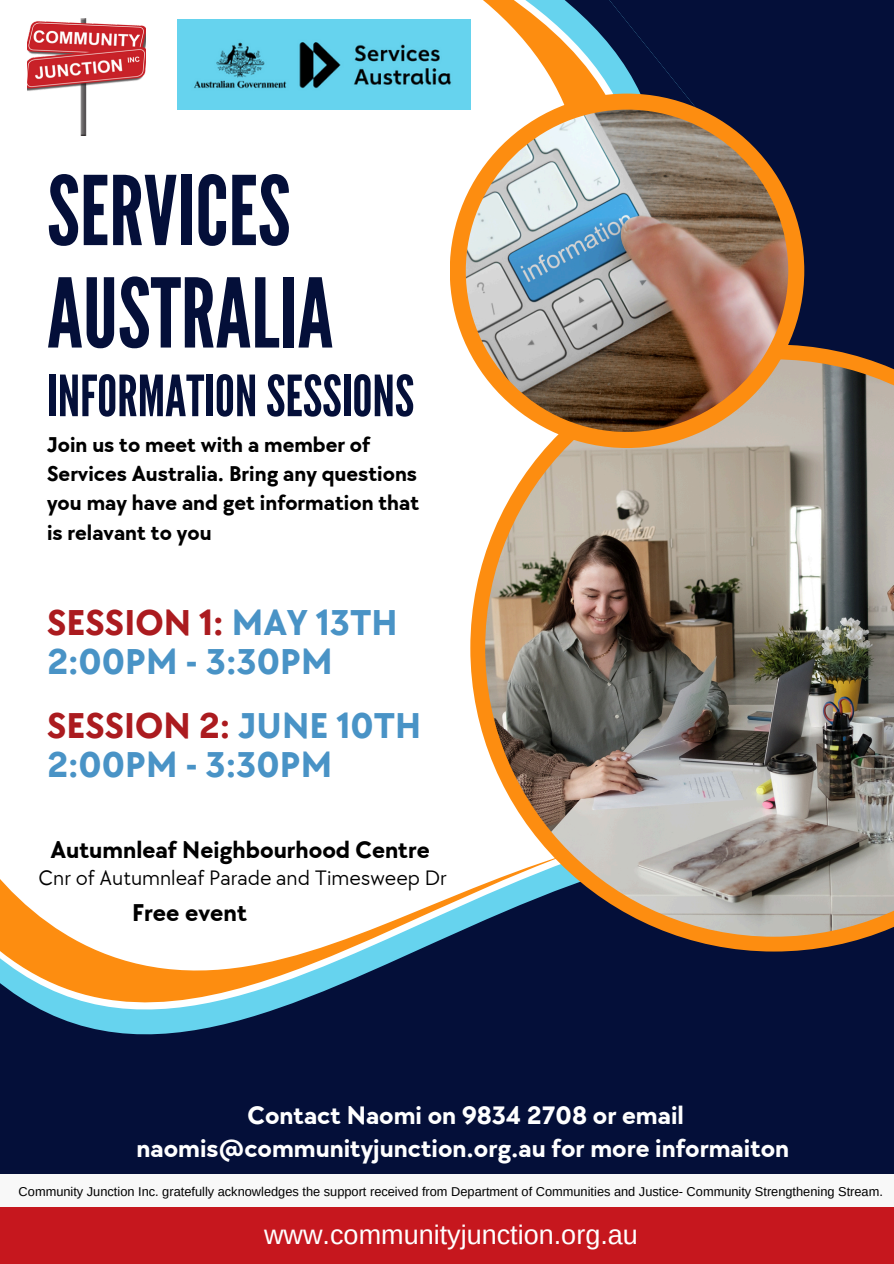
<style>
.page{position:relative;width:894px;height:1264px;background:#fff}
.page>*{position:absolute;margin:0;border:0;box-sizing:border-box;transform-origin:0 0}
.t1{font:95.7px/102.3px "League Gothic";color:#040f39}
.t2{font:56.55px "League Gothic";color:#040f39}
.t3{font:700 37.05px/39.3px "TT Chocolates";color:#4993c6}
.t4{font:27px "Arimo";color:#fff}
.t5{font:700 26.1px/32.7px "TT Chocolates";color:#fff;text-align:center}
.t6{font:700 25.05px "TT Chocolates";color:#000}
.t7{font:700 24.6px "TT Chocolates";color:#000}
.t8{font:700 22.05px/29.2px "TT Chocolates";color:#000}
.t9{font:21.6px "TT Chocolates";color:#000}
.t10{font:12.75px "Arimo";color:#000}
.s1{color:#ab1b1f}
</style>
<div class="page">
<svg style="left:0;top:879px;width:893px;height:165px;fill:#040f39"></svg>
<div style="left:758px;top:0;width:135px;height:344px;background:#040f39"></div>
<svg style="left:80px;top:0;width:678px;height:168px"></svg>
<svg style="left:470px;top:344px;width:423px;height:607px"></svg>
<img style="left:485px;top:359px;width:408px;height:577px">
<div style="left:0;top:1044px;width:893px;height:219px;background:#040f39"></div>
<div style="left:449px;top:94px;width:355px;height:354px;background:#fd8d10;border-radius:50%"></div>
<img style="left:465px;top:110px;width:323px;height:322px;border-radius:50%">
<img style="left:27px;top:19px;width:118px;height:117px">
<img style="left:178px;top:19px;width:292px;height:90px">
<div style="left:0;top:1174px;width:893px;height:89px;background:#f8f8f8"></div>
<div style="left:0;top:1207px;width:893px;height:56px;background:#c6171e"></div>
<p class="t1" style="left:47px;top:162px;width:288px">SERVICES<br>AUSTRALIA</p>
<p class="t2" style="left:47px;top:363px;width:368px">INFORMATIONSESSIONS</p>
<p class="t8" style="left:47px;top:430px;width:373px">Join us to meet with a member of<br>Services Australia. Bring any questions you may have and get information that is relavant to you</p>
<h1 class="t3" style="left:47px;top:603px;width:352px"><span class="s1">SESSION 1:</span> MAY 13TH<br>2:00PM - 3:30PM</h1>
<p class="t3" style="left:47px;top:707px;width:375px"><span class="s1">SESSION 2:</span> JUNE 10TH<br>2:00PM - 3:30PM</p>
<h2 class="t7" style="left:50px;top:836px;width:381px">Autumnleaf Neighbourhood Centre</h2>
<h2 class="t9" style="left:39px;top:865px;width:410px">Cnr of Autumnleaf Parade and Timesweep Dr</h2>
<h6 class="t6" style="left:132px;top:898px;width:116px">Free event</h6>
<h5 class="t5" style="left:136px;top:1100px;width:654px">Contact Naomi on 9834 2708 or email naomis@communityjunction.org.au for more informaiton</h5>
<p class="t10" style="left:19px;top:1184px;width:865px">Community Junction Inc. gratefully acknowledges the support received from Department of Communities and Justice- Community Strengthening Stream.</p>
<h2 class="t4" style="left:264px;top:1219px;width:375px">www.communityjunction.org.au</h2>
</div>
